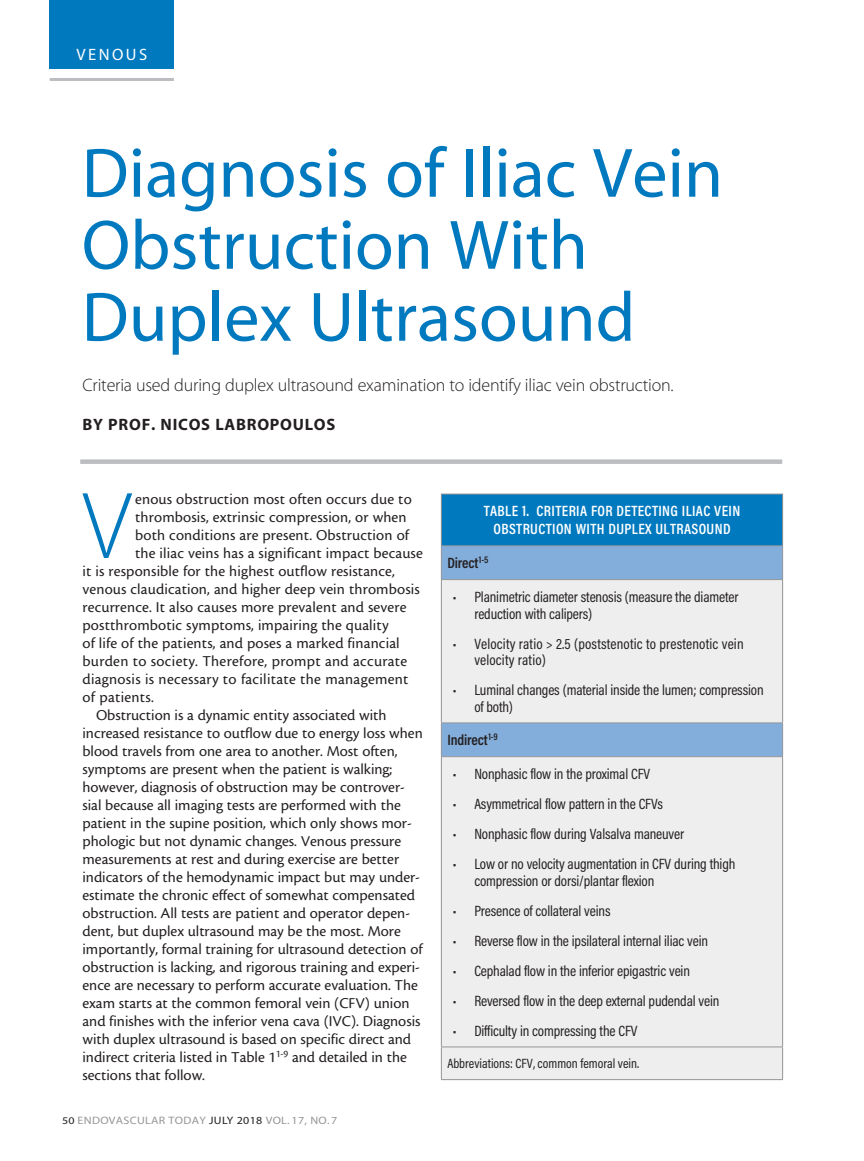
<style>
.page{position:relative;width:864px;height:1161px;background:#fff}
.page>*{position:absolute;margin:0;border:0;box-sizing:border-box;transform-origin:0 0}
.body_first{font:95.85px "Myriad MM 215 600";color:#0079bf}
.headline{font:70.5px/72px "Myriad MM 400 600";color:#0079bf}
.deck{font:18px "Myriad MM 215 600";letter-spacing:-.01em;color:#231f20}
.author{font:16.5px "Myriad MM 700 600";letter-spacing:.045em;color:#231f20}
.t1{font:16.5px "Myriad MM 400 600";letter-spacing:.15em;color:#fff}
.body{font:15.75px/18px "Cronos MM 408 10";color:#231f20}
.body_first-2{font:15.75px "Cronos MM 408 10";letter-spacing:.01em;color:#231f20}
.t2{font:15px/16.5px "Acumin Pro Cond";letter-spacing:-.01em;color:#231f20}
.BMC_2_-_Table_Header{font:600 15px/18px "Acumin Pro Cond";letter-spacing:.025em;color:#fff;text-align:center}
.t3{font:15px/16.5px "Acumin Pro Cond";letter-spacing:.01em;color:#231f20}
.BMC_2_-_Table_Subhea{font:600 15px "Acumin Pro Cond";letter-spacing:-.01em;color:#231f20}
.BMC_2_-_Table_Abbrev{font:13.5px "Acumin Pro Cond";color:#231f20}
.t4{font:10.8px "Myriad MM 400 600";letter-spacing:.025em;color:#939598;scale:1.11 1}
.s1{font-size:10.2px;color:#231f20}
.s2{color:#231f20}
</style>
<div class="page">
<div style="left:50px;top:0;width:124px;height:69px;background:#0079bf"></div>
<hr style="left:50px;top:78px;width:124px;height:3px;background:#bcbdc0">
<div style="left:80px;top:459px;width:702px;height:5px;background:#bcbdc0"></div>
<div style="left:441px;top:494px;width:342px;height:52px;background:#0079bf"></div>
<div style="left:442px;top:546px;width:340px;height:33px;background:#83adda"></div>
<svg style="left:442px;top:580px;width:340px;height:499px;background:#e6e9ed"></svg>
<hr style="left:441px;top:494px;width:342px;height:1px;background:#939598">
<hr style="left:441px;top:494px;width:1px;height:51px;background:#939598">
<hr style="left:782px;top:494px;width:1px;height:51px;background:#939598">
<hr style="left:441px;top:545px;width:342px;height:1px;background:#939598">
<hr style="left:441px;top:546px;width:1px;height:33px;background:#939598">
<hr style="left:782px;top:546px;width:1px;height:33px;background:#939598">
<hr style="left:441px;top:579px;width:342px;height:1px;background:#939598">
<hr style="left:441px;top:580px;width:1px;height:143px;background:#939598">
<hr style="left:782px;top:580px;width:1px;height:143px;background:#939598">
<hr style="left:441px;top:723px;width:342px;height:1px;background:#939598">
<hr style="left:441px;top:723px;width:1px;height:33px;background:#939598">
<hr style="left:782px;top:723px;width:1px;height:33px;background:#939598">
<hr style="left:441px;top:756px;width:342px;height:1px;background:#939598">
<hr style="left:441px;top:757px;width:1px;height:290px;background:#939598">
<hr style="left:782px;top:757px;width:1px;height:290px;background:#939598">
<hr style="left:441px;top:1047px;width:342px;height:1px;background:#939598">
<hr style="left:441px;top:1047px;width:1px;height:32px;background:#939598">
<hr style="left:782px;top:1047px;width:1px;height:32px;background:#939598">
<hr style="left:441px;top:1079px;width:342px;height:1px;background:#939598">
<p class="t1" style="left:76px;top:46px;width:72px">VENOUS</p>
<p class="headline" style="left:82px;top:141px;width:643px">Diagnosis of Iliac Vein<br>Obstruction With<br>Duplex Ultrasound</p>
<p class="deck" style="left:82px;top:376px;width:593px">Criteria used during duplex ultrasound examination to identify iliac vein obstruction.</p>
<p class="author" style="left:82px;top:417px;width:254px">BY PROF. NICOS LABROPOULOS</p>
<p class="body_first" style="left:82px;top:480px;width:50px">V</p>
<p class="body_first-2" style="left:135px;top:491px;width:278px">enous obstruction most often occurs due to</p>
<p class="body_first-2" style="left:135px;top:509px;width:273px">thrombosis, extrinsic compression, or when</p>
<p class="body_first-2" style="left:135px;top:527px;width:275px">both conditions are present. Obstruction of</p>
<p class="body_first-2" style="left:135px;top:545px;width:289px">the iliac veins has a significant impact because</p>
<p class="body_first-2" style="left:82px;top:563px;width:314px">it is responsible for the highest outflow resistance,</p>
<p class="body_first-2" style="left:82px;top:581px;width:339px">venous claudication, and higher deep vein thrombosis</p>
<p class="body_first-2" style="left:82px;top:599px;width:326px">recurrence. It also causes more prevalent and severe</p>
<p class="body_first-2" style="left:82px;top:617px;width:308px">postthrombotic symptoms, impairing the quality</p>
<p class="body_first-2" style="left:82px;top:635px;width:319px">of life of the patients, and poses a marked financial</p>
<p class="body_first-2" style="left:82px;top:653px;width:326px">burden to society. Therefore, prompt and accurate</p>
<p class="body_first-2" style="left:82px;top:671px;width:328px">diagnosis is necessary to facilitate the management</p>
<p class="body_first-2" style="left:82px;top:689px;width:73px">of patients.</p>
<p class="body" style="left:82px;top:706px;width:342px;text-indent:14px">Obstruction is a dynamic entity associated with increased resistance to outflow due to energy loss when blood travels from one area to another. Most often, symptoms are present when the patient is walking; however, diagnosis of obstruction may be controver&shy;sial because all imaging tests are performed with the patient in the supine position, which only shows mor&shy;phologic but not dynamic changes. Venous pressure measurements at rest and during exercise are better indicators of the hemodynamic impact but may under&shy;estimate the chronic effect of somewhat compensated obstruction. All tests are patient and operator depen&shy;dent, but duplex ultrasound may be the most. More importantly, formal training for ultrasound detection of obstruction is lacking, and rigorous training and experi&shy;ence are necessary to perform accurate evaluation. The exam starts at the common femoral vein (CFV) union and finishes with the inferior vena cava (IVC). Diagnosis with duplex ultrasound is based on specific direct and indirect criteria listed in Table 1<sup>1-9</sup> and detailed in the sections that follow.</p>
<p class="t4" style="left:62px;top:1115px;width:249px"><span class="s1">50</span> ENDOVASCULAR TODAY <span class="s2">JULY 2018</span> VOL. 17, NO. 7</p>
<p class="BMC_2_-_Table_Header" style="left:484px;top:502px;width:258px">TABLE 1. CRITERIA FOR DETECTING ILIAC VEIN<br>OBSTRUCTION WITH DUPLEX ULTRASOUND</p>
<p class="BMC_2_-_Table_Subhea" style="left:447px;top:553px;width:43px">Direct<sup>1-5</sup></p>
<p class="t2" style="left:474px;top:588px;width:266px;text-indent:-22px">• Planimetric diameter stenosis (measure the diameter reduction with calipers)</p>
<p class="t3" style="left:474px;top:635px;width:271px;text-indent:-22px">• Velocity ratio &gt; 2.5 (poststenotic to prestenotic vein velocity ratio)</p>
<p class="t2" style="left:474px;top:681px;width:291px;text-indent:-22px">• Luminal changes (material inside the lumen; compression of both)</p>
<p class="BMC_2_-_Table_Subhea" style="left:447px;top:730px;width:52px">Indirect<sup>1-9</sup></p>
<p class="t2" style="left:453px;top:765px;width:199px">• Nonphasic flow in the proximal CFV</p>
<p class="t2" style="left:453px;top:795px;width:212px">• Asymmetrical flow pattern in the CFVs</p>
<p class="t2" style="left:453px;top:825px;width:233px">• Nonphasic flow during Valsalva maneuver</p>
<p class="t2" style="left:474px;top:855px;width:263px;text-indent:-22px">• Low or no velocity augmentation in CFV during thigh compression or dorsi/plantar flexion</p>
<p class="t2" style="left:453px;top:902px;width:159px">• Presence of collateral veins</p>
<p class="t2" style="left:453px;top:932px;width:257px">• Reverse flow in the ipsilateral internal iliac vein</p>
<p class="t2" style="left:453px;top:962px;width:239px">• Cephalad flow in the inferior epigastric vein</p>
<p class="t2" style="left:453px;top:992px;width:268px">• Reversed flow in the deep external pudendal vein</p>
<p class="t2" style="left:453px;top:1022px;width:186px">• Difficulty in compressing the CFV</p>
<p class="BMC_2_-_Table_Abbrev" style="left:447px;top:1055px;width:193px">Abbreviations: CFV, common femoral vein.</p>
</div>
